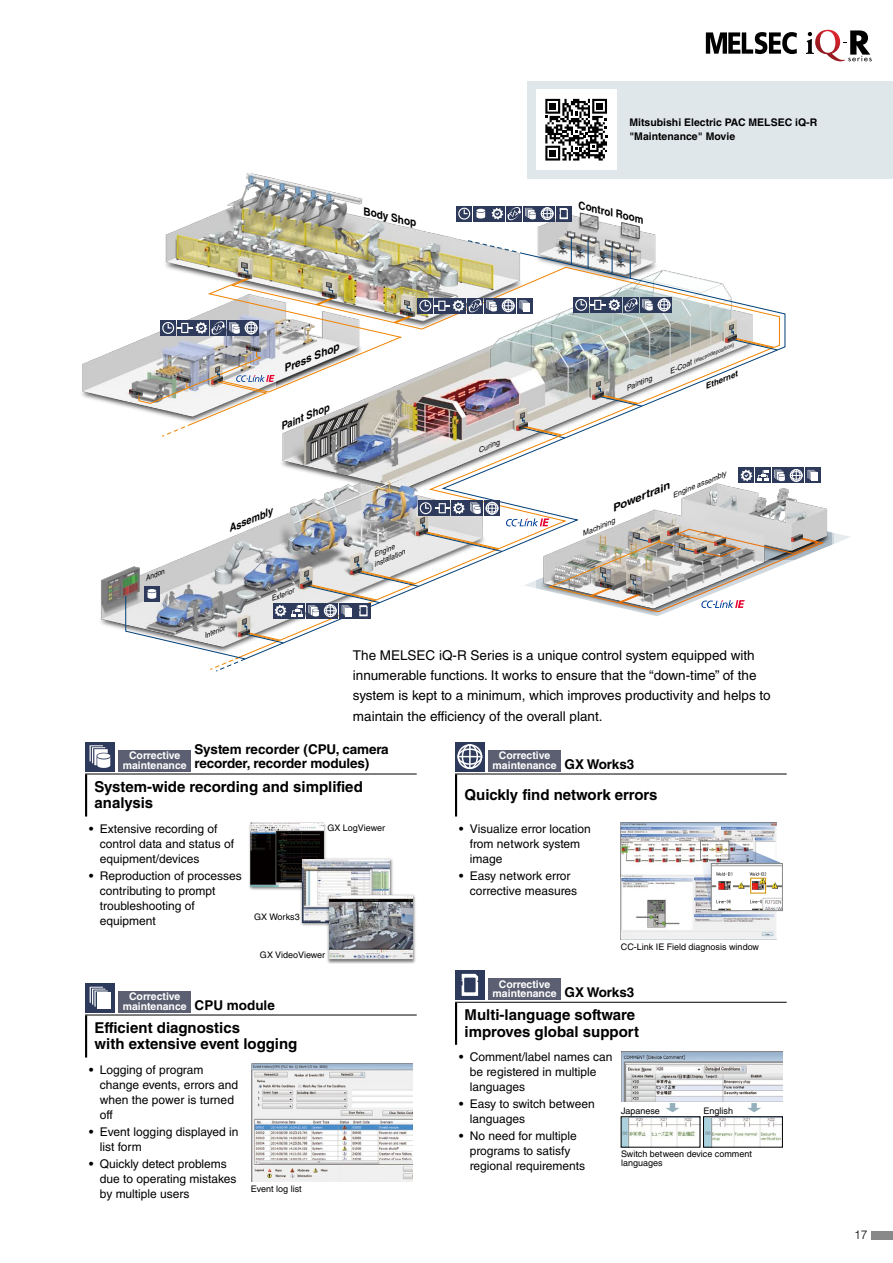
<style>
.page{position:relative;width:893px;height:1263px;background:#fff}
.page>*{position:absolute;margin:0;border:0;box-sizing:border-box;transform-origin:0 0}
.t1{font:700 15px/16.5px "Helvetica LT Std";color:#000}
.t2{font:13.5px/20.2px "Helvetica LT Std";color:#000}
.t3{font:700 13.5px/13.5px "Helvetica LT Std";letter-spacing:-.01em;color:#000}
.t4{font:12px/15px "Helvetica LT Std";color:#000}
.t5{font:300 12px "Helvetica LT Std";color:#000}
.t6{font:italic 700 10.8px "Helvetica LT Std";color:#000;scale:.92 1}
.t7{font:italic 700 10.8px "Helvetica LT Std";color:#000;scale:.95 1}
.t8{font:700 10.5px/9.8px "Helvetica LT Std";color:#fff}
.t9{font:700 10.5px/13.5px "Helvetica LT Std";color:#000}
.t10{font:italic 700 10.35px "Helvetica LT Std";color:#000}
.t11{font:italic 700 10.35px "Helvetica LT Std";color:#000;scale:1.17 1}
.t12{font:italic 700 10.35px "Helvetica LT Std";color:#000;scale:1.05 1}
.t13{font:9px/9px "Helvetica LT Std";color:#000}
.t14{font:italic 700 7.8px "Helvetica LT Std";color:#000;scale:1.08 1}
.t15{font:italic 7.2px/9px "Helvetica LT Std";color:#000;text-align:center}
.t16{font:italic 7.2px "Helvetica LT Std";color:#000;scale:1.05 1}
.t17{font:italic 4.95px "Helvetica LT Std";color:#000;scale:1.05 1}
.s1{font-size:7.2px}
.s2{font-weight:700}
.s3{font-size:13.5px;color:#000}
</style>
<div class="page">
<img style="left:81px;top:174px;width:491px;height:222px">
<div style="left:473px;top:206px;width:15px;height:15px;background:#2d3a5b"></div>
<div style="left:556px;top:206px;width:15px;height:15px;background:#2d3a5b"></div>
<div style="left:540px;top:206px;width:15px;height:15px;background:#2d3a5b"></div>
<div style="left:457px;top:206px;width:15px;height:15px;background:#2d3a5b"></div>
<div style="left:506px;top:206px;width:15px;height:15px;background:#2d3a5b"></div>
<div style="left:490px;top:206px;width:15px;height:15px;background:#2d3a5b"></div>
<div style="left:523px;top:206px;width:15px;height:15px;background:#2d3a5b"></div>
<img style="left:83px;top:207px;width:767px;height:465px">
<img style="left:249px;top:822px;width:77px;height:68px">
<img style="left:251px;top:823px;width:73px;height:64px">
<img style="left:298px;top:856px;width:95px;height:70px">
<img style="left:302px;top:859px;width:88px;height:64px">
<img style="left:325px;top:892px;width:91px;height:71px">
<img style="left:329px;top:895px;width:83px;height:64px">
<div style="left:85px;top:742px;width:30px;height:29px;background:#2d3a5b"></div>
<svg style="left:90px;top:745px;width:20px;height:23px"></svg>
<div style="left:119px;top:750px;width:72px;height:21px;background:#5b5f71"></div>
<hr style="left:85px;top:774px;width:332px;height:1px;background:#000">
<hr style="left:85px;top:774px;width:2px;height:42px;background:#000">
<svg style="left:85px;top:983px;width:30px;height:29px"></svg>
<svg style="left:90px;top:987px;width:18px;height:20px"></svg>
<div style="left:97px;top:992px;width:13px;height:16px;background:#fff"></div>
<div style="left:119px;top:991px;width:72px;height:21px;background:#5b5f71"></div>
<hr style="left:85px;top:1015px;width:332px;height:1px;background:#000">
<hr style="left:85px;top:1015px;width:2px;height:42px;background:#000">
<img style="left:251px;top:1064px;width:161px;height:118px">
<div style="left:455px;top:742px;width:30px;height:29px;background:#2d3a5b"></div>
<svg style="left:457px;top:744px;width:26px;height:26px"></svg>
<hr style="left:469px;top:745px;width:2px;height:23px;background:#fff">
<div style="left:488px;top:750px;width:73px;height:21px;background:#5b5f71"></div>
<hr style="left:455px;top:774px;width:332px;height:1px;background:#000">
<hr style="left:455px;top:774px;width:2px;height:42px;background:#000">
<svg style="left:620px;top:822px;width:163px;height:118px"></svg>
<img style="left:621px;top:823px;width:155px;height:117px">
<svg style="left:700px;top:841px;width:82px;height:69px"></svg>
<img style="left:713px;top:865px;width:68px;height:44px">
<div style="left:711px;top:863px;width:72px;height:48px;border:1px solid #898989"></div>
<div style="left:455px;top:970px;width:30px;height:30px;background:#2d3a5b"></div>
<svg style="left:462px;top:974px;width:16px;height:22px"></svg>
<div style="left:488px;top:978px;width:73px;height:22px;background:#5b5f71"></div>
<hr style="left:455px;top:1002px;width:332px;height:1px;background:#000">
<hr style="left:455px;top:1003px;width:2px;height:42px;background:#000">
<svg style="left:620px;top:1051px;width:163px;height:97px"></svg>
<img style="left:623px;top:1118px;width:75px;height:27px">
<div style="left:621px;top:1116px;width:79px;height:31px;border:1px solid #000"></div>
<img style="left:705px;top:1118px;width:76px;height:27px">
<div style="left:703px;top:1116px;width:80px;height:31px;border:1px solid #000"></div>
<svg style="left:665px;top:1103px;width:15px;height:9px"></svg>
<svg style="left:747px;top:1103px;width:14px;height:9px"></svg>
<img style="left:621px;top:1051px;width:161px;height:51px">
<div style="left:527px;top:81px;width:366px;height:98px;background:#e0e7eb"></div>
<div style="left:536px;top:89px;width:81px;height:81px;background:#fff"></div>
<svg style="left:545px;top:99px;width:62px;height:62px"></svg>
<div style="left:872px;top:1231px;width:21px;height:8px;background:#898989"></div>
<svg style="left:706px;top:32px;width:91px;height:22px"></svg>
<svg style="left:806px;top:30px;width:66px;height:31px"></svg>
<p class="t9" style="left:629px;top:116px;width:189px">Mitsubishi Electric PAC MELSEC iQ-R "Maintenance" Movie</p>
<p class="t7" style="left:366px;top:205px;width:59px;rotate:13deg">Body Shop</p>
<p class="t6" style="left:581px;top:198px;width:74px;rotate:13deg">Control Room</p>
<p class="t15" style="left:143px;top:574px;width:22px;rotate:-22deg">Andon</p>
<p class="t12" style="left:281px;top:363px;width:58px;rotate:-22deg">Press Shop</p>
<p class="t10" style="left:278px;top:421px;width:54px;rotate:-22deg">Paint Shop</p>
<p class="t10" style="left:226px;top:523px;width:48px;rotate:-22deg">Assembly</p>
<p class="t15" style="left:202px;top:632px;width:23px;rotate:-22deg">Interior</p>
<p class="t15" style="left:270px;top:595px;width:26px;rotate:-22deg">Exterior</p>
<p class="t15" style="left:369px;top:552px;width:35px;rotate:-22deg">Engine installation</p>
<p class="t16" style="left:477px;top:446px;width:23px;rotate:-22deg">Curing</p>
<p class="t16" style="left:625px;top:384px;width:27px;rotate:-22deg">Painting</p>
<p class="t17" style="left:668px;top:368px;width:67px;rotate:-22deg"><span class="s1">E-Coat</span> (electrodeposition)</p>
<p class="t14" style="left:703px;top:382px;width:33px;rotate:-22deg">Ethernet</p>
<p class="t16" style="left:671px;top:491px;width:56px;rotate:-22deg">Engine assembly</p>
<p class="t11" style="left:610px;top:502px;width:54px;rotate:-22deg">Powertrain</p>
<p class="t16" style="left:581px;top:530px;width:35px;rotate:-22deg">Machining</p>
<p class="t2" style="left:353px;top:645px;width:419px">The MELSEC iQ-R Series is a unique control system equipped with innumerable functions. It works to ensure that the “down-time” of the system is kept to a minimum, which improves productivity and helps to maintain the efficiency of the overall plant.</p>
<p class="t8" style="left:123px;top:751px;width:66px;text-align:center">Corrective maintenance</p>
<p class="t3" style="left:195px;top:743px;width:196px">System recorder (CPU, camera recorder, recorder modules)</p>
<p class="t1" style="left:95px;top:778px;width:270px">System-wide recording and simplified analysis</p>
<p class="t4" style="left:100px;top:821px;width:136px;text-indent:-11px"><span class="s2">•</span> Extensive recording of control data and status of equipment/devices</p>
<p class="t4" style="left:100px;top:868px;width:144px;text-indent:-11px"><span class="s2">•</span> Reproduction of processes contributing to prompt troubleshooting of equipment</p>
<p class="t13" style="left:327px;top:823px;width:59px">GX LogViewer</p>
<p class="t13" style="left:254px;top:913px;width:47px">GX Works3</p>
<p class="t13" style="left:260px;top:950px;width:67px">GX VideoViewer</p>
<p class="t8" style="left:123px;top:992px;width:154px;text-indent:6px">Corrective<br>maintenance <span class="s3">CPU module</span></p>
<p class="t1" style="left:95px;top:1019px;width:204px">Efficient diagnostics<br>with extensive event logging</p>
<p class="t4" style="left:100px;top:1062px;width:140px;text-indent:-11px"><span class="s2">•</span> Logging of program change events, errors and when the power is turned off</p>
<p class="t4" style="left:100px;top:1124px;width:140px;text-indent:-11px"><span class="s2">•</span> Event logging displayed in list form</p>
<p class="t4" style="left:100px;top:1156px;width:138px;text-indent:-11px"><span class="s2">•</span> Quickly detect problems due to operating mistakes by multiple users</p>
<p class="t13" style="left:251px;top:1184px;width:52px">Event log list</p>
<p class="t8" style="left:493px;top:751px;width:143px;text-indent:6px">Corrective<br>maintenance <span class="s3">GX Works3</span></p>
<p class="t1" style="left:465px;top:786px;width:194px">Quickly find network errors</p>
<p class="t4" style="left:470px;top:821px;width:122px;text-indent:-11px"><span class="s2">•</span> Visualize error location from network system image</p>
<p class="t4" style="left:470px;top:868px;width:109px;text-indent:-11px"><span class="s2">•</span> Easy network error corrective measures</p>
<p class="t13" style="left:621px;top:942px;width:140px">CC-Link IE Field diagnosis window</p>
<p class="t8" style="left:493px;top:979px;width:143px;text-indent:6px">Corrective<br>maintenance <span class="s3">GX Works3</span></p>
<p class="t1" style="left:465px;top:1006px;width:176px">Multi-language software improves global support</p>
<p class="t4" style="left:470px;top:1049px;width:144px;text-indent:-11px"><span class="s2">•</span> Comment/label names can be registered in multiple languages</p>
<p class="t4" style="left:470px;top:1096px;width:126px;text-indent:-11px"><span class="s2">•</span> Easy to switch between languages</p>
<p class="t4" style="left:470px;top:1129px;width:117px;text-indent:-11px"><span class="s2">•</span> No need for multiple programs to satisfy regional requirements</p>
<p class="t13" style="left:621px;top:1106px;width:40px">Japanese</p>
<p class="t13" style="left:703px;top:1106px;width:31px">English</p>
<p class="t13" style="left:621px;top:1149px;width:132px">Switch between device comment languages</p>
<p class="t5" style="left:854px;top:1227px;width:15px">17</p>
</div>
